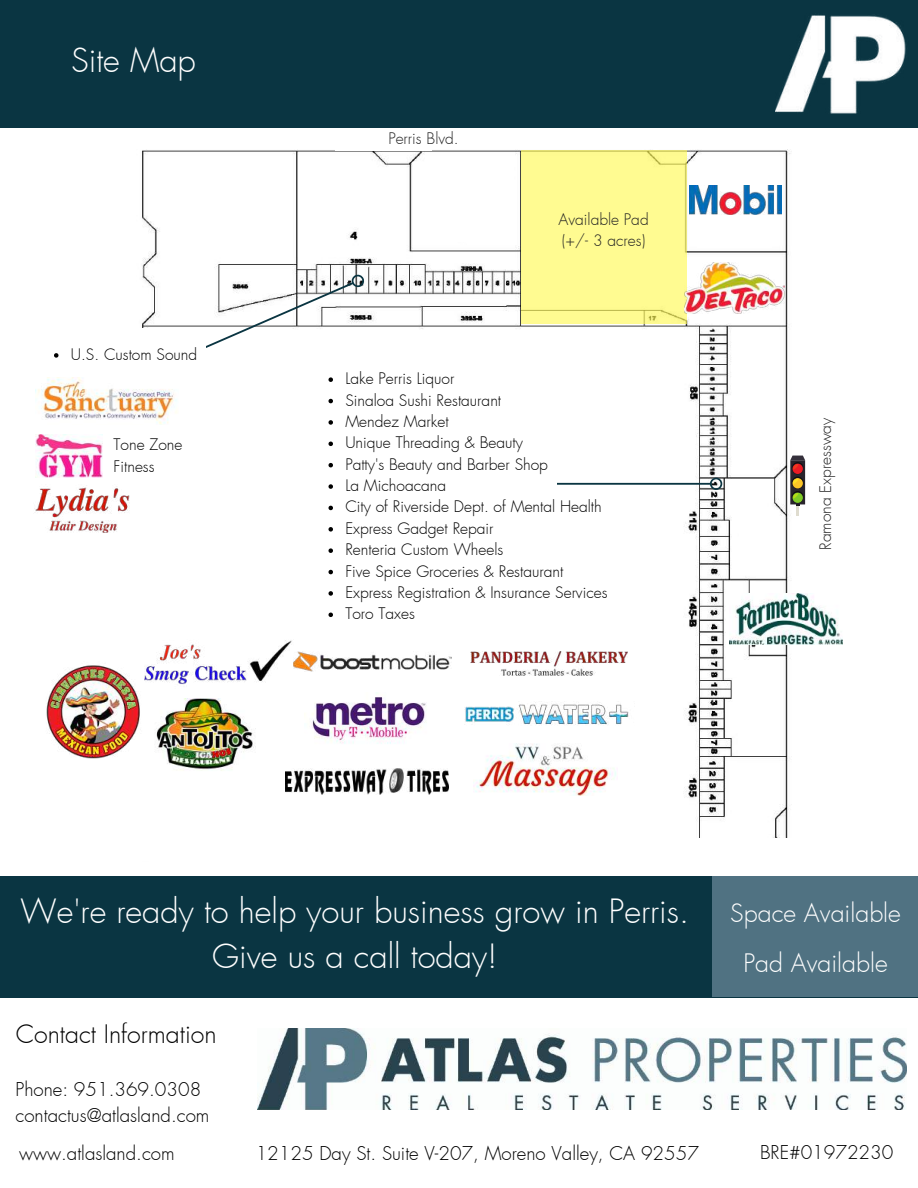
<style>
.page{position:relative;width:918px;height:1188px;background:#fff}
.page>*{position:absolute;margin:0;border:0;box-sizing:border-box;transform-origin:0 0}
.t1{font:300 32.7px/45px "Futura";color:#fff;text-align:center}
.t2{font:300 24.9px/49.5px "Futura";color:#fff;text-align:center}
.t3{font:300 24.9px "Futura";color:#000}
.t4{font:300 18.75px/25.8px "Futura";color:#000}
.t5{font:300 15.6px/21.3px "Futura";color:#000}
.t6{font:300 15.6px/21.3px "Futura";color:#222}
</style>
<div class="page">
<img style="left:89px;top:127px;width:740px;height:750px">
<svg style="left:175px;top:273px;width:191px;height:92px"></svg>
<div style="left:192px;top:526px;width:449px;height:136px;background:#fff"></div>
<div style="left:160px;top:838px;width:669px;height:32px;background:#fff"></div>
<div style="left:417px;top:164px;width:97px;height:78px;background:#fff"></div>
<div style="left:521px;top:151px;width:166px;height:173px;background:#fffb91"></div>
<svg style="left:557px;top:478px;width:165px;height:12px"></svg>
<div style="left:534px;top:466px;width:23px;height:29px;background:#fff"></div>
<div style="left:335px;top:73px;width:97px;height:78px;background:#fff"></div>
<div style="left:793px;top:464px;width:97px;height:144px;background:#fff"></div>
<div style="left:698px;top:179px;width:80px;height:63px;background:#fff"></div>
<div style="left:109px;top:328px;width:97px;height:533px;background:#fff"></div>
<div style="left:179px;top:215px;width:97px;height:39px;background:#fff"></div>
<div style="left:698px;top:215px;width:74px;height:33px;background:#fff"></div>
<div style="left:739px;top:377px;width:37px;height:40px;background:#fff"></div>
<div style="left:739px;top:519px;width:37px;height:40px;background:#fff"></div>
<div style="left:734px;top:678px;width:42px;height:41px;background:#fff"></div>
<div style="left:734px;top:768px;width:42px;height:41px;background:#fff"></div>
<div style="left:0;top:0;width:918px;height:127px;background:#0a3542"></div>
<svg style="left:328px;top:377px;width:5px;height:5px"></svg>
<svg style="left:328px;top:399px;width:5px;height:4px"></svg>
<svg style="left:328px;top:420px;width:5px;height:5px"></svg>
<svg style="left:328px;top:442px;width:5px;height:4px"></svg>
<svg style="left:328px;top:463px;width:5px;height:4px"></svg>
<svg style="left:328px;top:484px;width:5px;height:5px"></svg>
<svg style="left:328px;top:506px;width:5px;height:4px"></svg>
<svg style="left:328px;top:527px;width:5px;height:5px"></svg>
<svg style="left:328px;top:548px;width:5px;height:5px"></svg>
<svg style="left:328px;top:570px;width:5px;height:4px"></svg>
<svg style="left:328px;top:591px;width:5px;height:5px"></svg>
<svg style="left:328px;top:613px;width:5px;height:4px"></svg>
<svg style="left:54px;top:353px;width:4px;height:5px"></svg>
<img style="left:730px;top:594px;width:112px;height:51px">
<img style="left:685px;top:262px;width:100px;height:52px">
<img style="left:690px;top:186px;width:92px;height:29px">
<img style="left:156px;top:699px;width:99px;height:74px">
<img style="left:293px;top:651px;width:159px;height:21px">
<img style="left:46px;top:662px;width:94px;height:100px">
<img style="left:139px;top:640px;width:154px;height:50px">
<img style="left:470px;top:651px;width:158px;height:40px">
<img style="left:465px;top:701px;width:169px;height:28px">
<img style="left:36px;top:377px;width:141px;height:48px">
<img style="left:36px;top:435px;width:66px;height:42px">
<img style="left:474px;top:744px;width:144px;height:51px">
<img style="left:286px;top:769px;width:163px;height:26px">
<img style="left:34px;top:484px;width:96px;height:48px">
<div style="left:0;top:877px;width:918px;height:120px;background:#0a3542"></div>
<div style="left:712px;top:876px;width:206px;height:121px;background:#507282"></div>
<img style="left:776px;top:15px;width:130px;height:99px">
<svg style="left:790px;top:456px;width:15px;height:60px"></svg>
<img style="left:258px;top:1028px;width:649px;height:81px">
<img style="left:305px;top:693px;width:122px;height:52px">
<h1 class="t1" style="left:71px;top:40px;width:126px">Site Map</h1>
<p class="t5" style="left:71px;top:345px;width:128px">U.S. Custom Sound</p>
<p class="t5" style="left:114px;top:435px;width:70px">Tone Zone<br>Fitness</p>
<p class="t6" style="left:388px;top:129px;width:72px">Perris Blvd.</p>
<p class="t6" style="left:559px;top:210px;width:92px">Available Pad (+/- 3 acres)</p>
<p class="t5" style="left:345px;top:369px;width:264px">Lake Perris Liquor<br>Sinaloa Sushi Restaurant<br>Mendez Market<br>Unique Threading &amp; Beauty<br>Patty's Beauty and Barber Shop<br>La Michoacana<br>City of Riverside Dept. of Mental Health<br>Express Gadget Repair<br>Renteria Custom Wheels<br>Five Spice Groceries &amp; Restaurant<br>Express Registration &amp; Insurance Services<br>Toro Taxes</p>
<p class="t6" style="left:816px;top:550px;width:134px;rotate:-90deg">Ramona Expressway</p>
<h1 class="t1" style="left:21px;top:891px;width:670px">We're ready to help your business grow in Perris.<br>Give us a call today!</h1>
<h2 class="t2" style="left:730px;top:891px;width:172px">Space Available<br>Pad Available</h2>
<h2 class="t3" style="left:16px;top:1022px;width:202px">Contact Information</h2>
<p class="t4" style="left:16px;top:1078px;width:195px">Phone: 951.369.0308 contactus@atlasland.com</p>
<p class="t4" style="left:19px;top:1142px;width:157px">www.atlasland.com</p>
<p class="t4" style="left:256px;top:1142px;width:445px">12125 Day St. Suite V-207, Moreno Valley, CA 92557</p>
<p class="t4" style="left:760px;top:1141px;width:135px">BRE#01972230</p>
</div>
